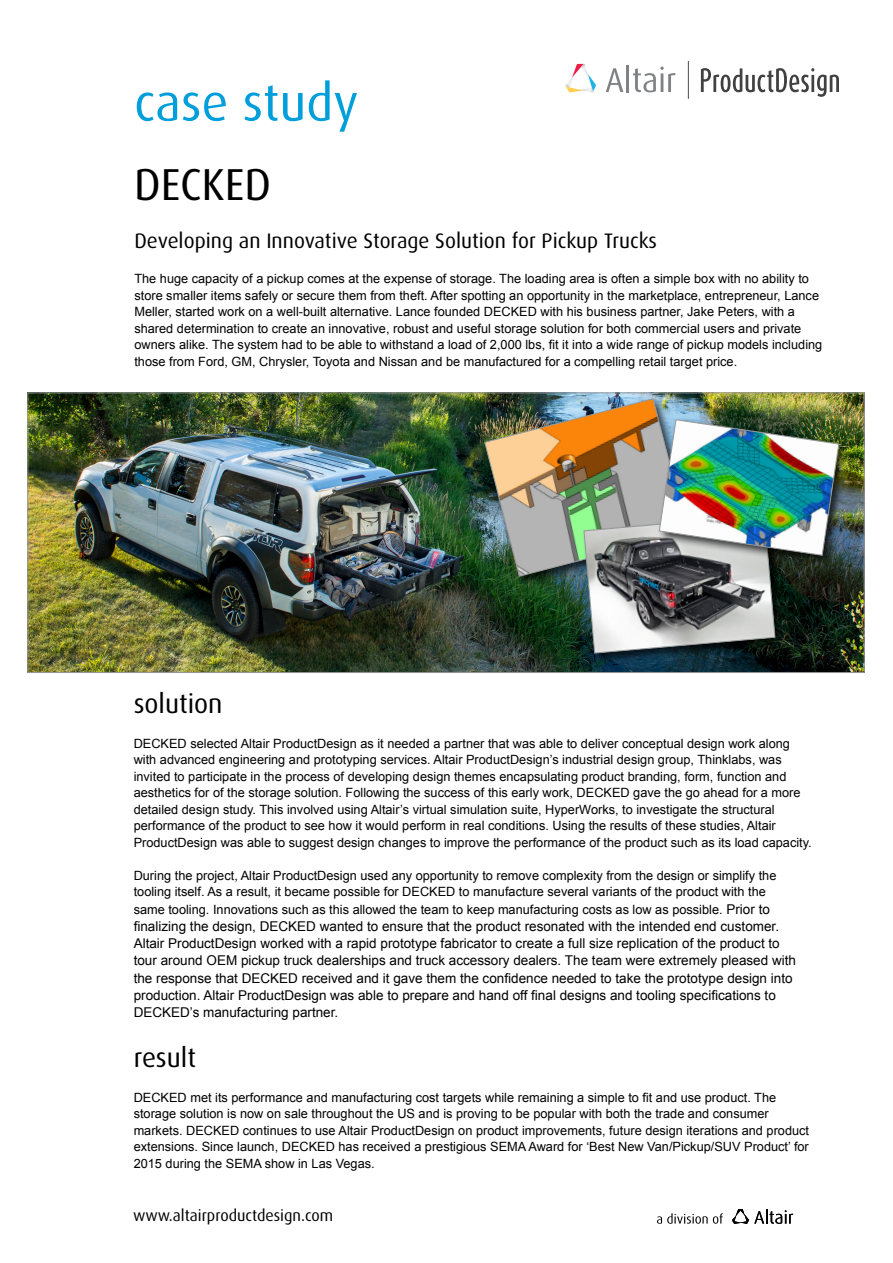
<style>
.page{position:relative;width:893px;height:1263px;background:#fff}
.page>*{position:absolute;margin:0;border:0;box-sizing:border-box;transform-origin:0 0}
.t1{font:51.3px "Dax";color:#009fdb}
.t2{font:44.85px "Dax";color:#000}
.t3{font:26.85px "Dax";color:#000}
.t4{font:21px "Dax";color:#000}
.t5{font:16.05px "Dax";color:#000}
.t6{font:13.5px/17.2px "Arial";color:#000}
.t7{font:12.75px/16.5px "Arial";color:#000}
.s1{font-size:13.5px}
</style>
<div class="page">
<svg style="left:657px;top:1213px;width:66px;height:11px"></svg>
<svg style="left:732px;top:1209px;width:61px;height:15px"></svg>
<img style="left:30px;top:395px;width:832px;height:276px">
<div style="left:581px;top:512px;width:206px;height:153px;background:#000;opacity:.75"></div>
<div style="left:657px;top:417px;width:194px;height:150px;background:#000;opacity:.75"></div>
<img style="left:484px;top:398px;width:355px;height:255px">
<svg style="left:701px;top:68px;width:138px;height:29px"></svg>
<svg style="left:606px;top:68px;width:17px;height:24px"></svg>
<hr style="left:626px;top:65px;width:3px;height:27px;background:#808184">
<svg style="left:633px;top:67px;width:43px;height:25px"></svg>
<svg style="left:566px;top:64px;width:30px;height:29px"></svg>
<hr style="left:688px;top:61px;width:1px;height:38px;background:#414142">
<h1 class="t1" style="left:134px;top:74px;width:226px">case study</h1>
<h2 class="t2" style="left:134px;top:160px;width:139px">DECKED</h2>
<h3 class="t4" style="left:134px;top:229px;width:524px">Developing an Innovative Storage Solution for Pickup Trucks</h3>
<p class="t7" style="left:134px;top:270px;width:689px">The huge capacity of a pickup comes at the expense of storage. The loading area is often a simple box with no ability to store smaller items safely or secure them from theft. After spotting an opportunity in the marketplace, entrepreneur, Lance Meller, started work on a well-built alternative. Lance founded DECKED with his business partner, Jake Peters, with a shared determination to create an innovative, robust and useful storage solution for both commercial users and private owners alike. The system had to be able to withstand a load of 2,000 lbs, fit it into a wide range of pickup models including those from Ford, GM, Chrysler, Toyota and Nissan and be manufactured for a compelling retail target price.</p>
<h3 class="t3" style="left:134px;top:689px;width:90px">solution</h3>
<p class="t7" style="left:134px;top:735px;width:680px">DECKED selected Altair ProductDesign as it needed a partner that was able to deliver conceptual design work along with advanced engineering and prototyping services. Altair ProductDesign’s industrial design group, Thinklabs, was invited to participate in the process of developing design themes encapsulating product branding, form, function and aesthetics for of the storage solution. Following the success of this early work, DECKED gave the go ahead for a more detailed design study. This involved using Altair’s virtual simulation suite, HyperWorks, to investigate the structural performance of the product to see how it would perform in real conditions. Using the results of these studies, Altair ProductDesign was able to suggest design changes to improve the performance of the product such as its load capacity.</p>
<p class="t7" style="left:134px;top:867px;width:644px">During the project, Altair ProductDesign used any opportunity to remove complexity from the design or simplify the tooling itself. As a result, it became possible for DECKED to manufacture several variants of the product with the same tooling. Innovations such as this allowed the team to keep manufacturing costs as low as possible. <span class="s1">Prior to</span></p>
<p class="t6" style="left:134px;top:917px;width:664px">finalizing the design, DECKED wanted to ensure that the product resonated with the intended end customer.<br>Altair ProductDesign worked with a rapid prototype fabricator to create a full size replication of the product to tour around OEM pickup truck dealerships and truck accessory dealers. The team were extremely pleased with the response that DECKED received and it gave them the confidence needed to take the prototype design into production. Altair ProductDesign was able to prepare and hand off final designs and tooling specifications to DECKED’s manufacturing partner.</p>
<h3 class="t3" style="left:134px;top:1043px;width:64px">result</h3>
<p class="t7" style="left:134px;top:1089px;width:677px">DECKED met its performance and manufacturing cost targets while remaining a simple to fit and use product. The storage solution is now on sale throughout the US and is proving to be popular with both the trade and consumer markets. DECKED continues to use Altair ProductDesign on product improvements, future design iterations and product extensions. Since launch, DECKED has received a prestigious SEMA Award for ‘Best New Van/Pickup/SUV Product’ for 2015 during the SEMA show in Las Vegas.</p>
<p class="t5" style="left:133px;top:1206px;width:202px">www.altairproductdesign.com</p>
</div>
